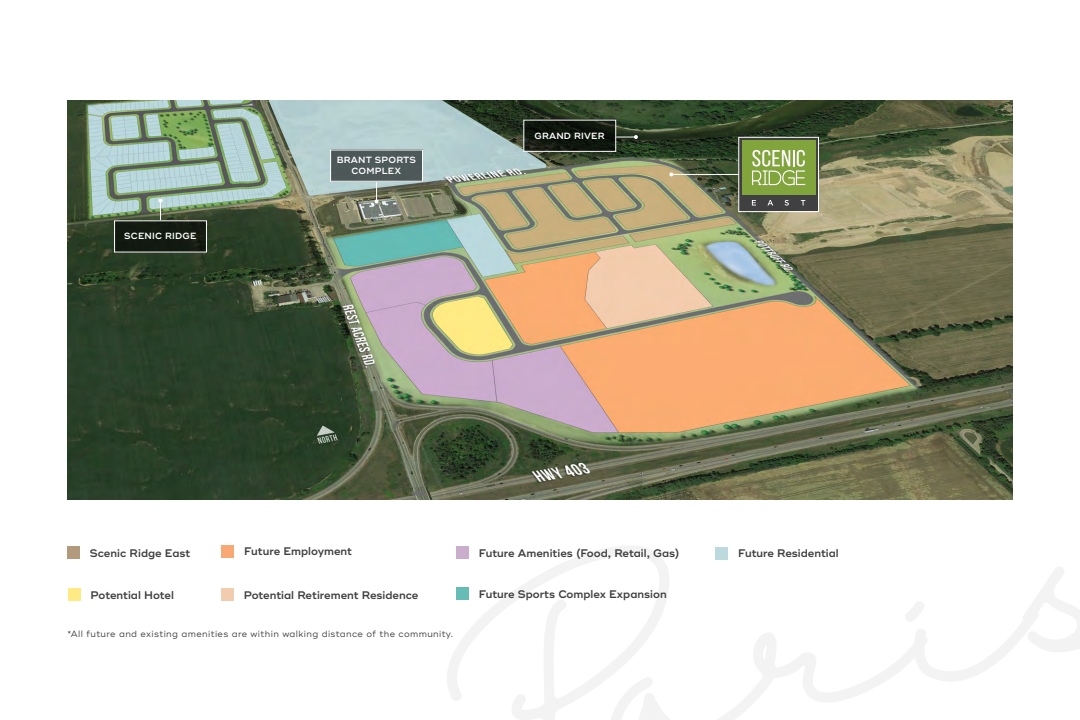
<style>
.page{position:relative;width:1080px;height:720px;background:#fff}
.page>*{position:absolute;margin:0;border:0;box-sizing:border-box;transform-origin:0 0}
.t1{font:600 11px "Ridley Grotesk";color:#403e3f}
.t2{font:9px "Ridley Grotesk";letter-spacing:.04em;color:#403e3f}
.t3{font:600 9px "Ridley Grotesk";letter-spacing:.02em;color:#fff}
</style>
<div class="page">
<svg style="left:447px;top:546px;width:633px;height:174px"></svg>
<div style="left:68px;top:547px;width:12px;height:12px;background:#b29b7d"></div>
<div style="left:716px;top:547px;width:12px;height:13px;background:#bcdade"></div>
<div style="left:456px;top:587px;width:13px;height:13px;background:#65bdb5"></div>
<div style="left:456px;top:547px;width:13px;height:12px;background:#caadcc"></div>
<div style="left:68px;top:588px;width:13px;height:13px;background:#ffea84"></div>
<div style="left:221px;top:588px;width:13px;height:13px;background:#f1ccaf"></div>
<div style="left:221px;top:545px;width:13px;height:13px;background:#f8a875"></div>
<img style="left:68px;top:101px;width:944px;height:399px">
<hr style="left:671px;top:174px;width:83px;height:1px;background:#fff">
<svg style="left:669px;top:172px;width:4px;height:4px"></svg>
<div style="left:739px;top:137px;width:79px;height:73px;background:#404041"></div>
<div style="left:742px;top:140px;width:73px;height:55px;background:#81a43c"></div>
<svg style="left:752px;top:150px;width:53px;height:35px"></svg>
<svg style="left:752px;top:200px;width:4px;height:6px"></svg>
<svg style="left:767px;top:200px;width:6px;height:6px"></svg>
<svg style="left:785px;top:200px;width:4px;height:6px"></svg>
<svg style="left:801px;top:200px;width:4px;height:6px"></svg>
<div style="left:738px;top:137px;width:81px;height:75px;border:1px solid #fff"></div>
<svg style="left:375px;top:182px;width:4px;height:21px"></svg>
<svg style="left:159px;top:199px;width:4px;height:21px"></svg>
<svg style="left:616px;top:135px;width:22px;height:4px"></svg>
<div style="left:331px;top:150px;width:92px;height:32px;background:#4d5859"></div>
<div style="left:330px;top:150px;width:93px;height:32px;border:1px solid #fff"></div>
<div style="left:115px;top:220px;width:92px;height:33px;background:linear-gradient(to right,#10190f,#161c12)"></div>
<svg style="left:525px;top:122px;width:89px;height:28px;background:#0f160d"></svg>
<div style="left:523px;top:120px;width:93px;height:32px;border:1px solid #fff"></div>
<p class="t3" style="left:124px;top:231px;width:74px">SCENIC RIDGE</p>
<p class="t3" style="left:337px;top:155px;width:81px">BRANT SPORTS</p>
<p class="t3" style="left:351px;top:165px;width:51px">COMPLEX</p>
<p class="t3" style="left:535px;top:130px;width:72px">GRAND RIVER</p>
<p class="t1" style="left:244px;top:545px;width:109px">Future Employment</p>
<p class="t1" style="left:479px;top:546px;width:202px">Future Amenities (Food, Retail, Gas)</p>
<p class="t1" style="left:90px;top:546px;width:102px">Scenic Ridge East</p>
<p class="t1" style="left:738px;top:547px;width:102px">Future Residential</p>
<p class="t1" style="left:479px;top:587px;width:189px">Future Sports Complex Expansion</p>
<p class="t1" style="left:91px;top:588px;width:85px">Potential Hotel</p>
<p class="t1" style="left:244px;top:588px;width:176px">Potential Retirement Residence</p>
<p class="t2" style="left:68px;top:629px;width:387px">*All future and existing amenities are within walking distance of the community.</p>
</div>
